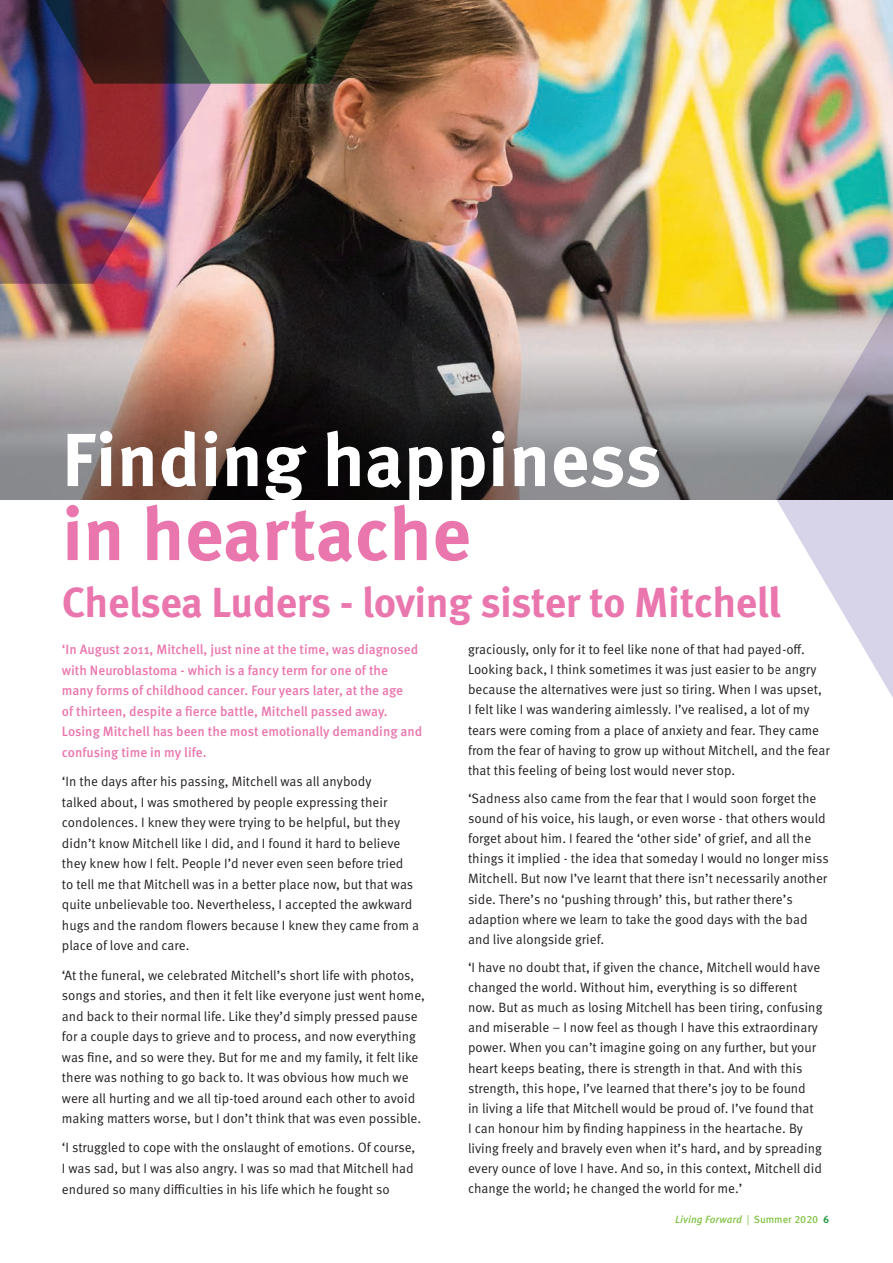
<style>
.page{position:relative;width:893px;height:1263px;background:#fff}
.page>*{position:absolute;margin:0;border:0;box-sizing:border-box;transform-origin:0 0}
.LivingF_Body_copy{font:700 75px/74.1px "Meta OT";color:#fff}
.LivingF_Body_copy-2{font:700 42px "Meta OT";letter-spacing:-.015em;color:#ea76ae}
.LivingF_Body_copy-3{font:13.5px/20.1px "Meta OT Norm";color:#231f20}
.LivingF_Body_copy-4{font:500 13.5px/20.5px "Meta OT";color:#ea76ae}
.t1{font:italic 500 10.5px "Meta OT";color:#83c447}
.s1{color:#ea76ae}
.s2{font-family:"Meta OT Norm";font-weight:400;font-style:normal}
.s3{font-style:normal}
.s4{font-weight:700;font-style:normal;color:#2b9b46}
</style>
<div class="page">
<img style="left:211px;top:0;width:682px;height:261px">
<img style="left:0;top:261px;width:893px;height:238px">
<img style="left:0;top:84px;width:211px;height:200px">
<svg style="left:776px;top:299px;width:117px;height:399px"></svg>
<img style="left:0;top:0;width:446px;height:84px">
<p class="LivingF_Body_copy" style="left:62px;top:425px;width:601px">Finding happiness <span class="s1">in heartache</span></p>
<p class="LivingF_Body_copy-2" style="left:62px;top:578px;width:720px">Chelsea Luders - loving sister to Mitchell</p>
<p class="LivingF_Body_copy-4" style="left:62px;top:639px;width:362px">‘In August 2011, Mitchell, just nine at the time, was diagnosed with Neuroblastoma - which is a fancy term for one of the many forms of childhood cancer. Four years later, at the age<br>of thirteen, despite a fierce battle, Mitchell passed away.<br>Losing Mitchell has been the most emotionally demanding and confusing time in my life.</p>
<p class="LivingF_Body_copy-3" style="left:62px;top:771px;width:359px;line-height:20.5px">‘In the days after his passing, Mitchell was all anybody<br>talked about, I was smothered by people expressing their condolences. I knew they were trying to be helpful, but they didn’t know Mitchell like I did, and I found it hard to believe they knew how I felt. People I’d never even seen before tried<br>to tell me that Mitchell was in a better place now, but that was quite unbelievable too. Nevertheless, I accepted the awkward hugs and the random flowers because I knew they came from a place of love and care.</p>
<p class="LivingF_Body_copy-3" style="left:62px;top:965px;width:365px;line-height:20.5px">‘At the funeral, we celebrated Mitchell’s short life with photos, songs and stories, and then it felt like everyone just went home, and back to their normal life. Like they’d simply pressed pause for a couple days to grieve and to process, and now everything was fine, and so were they. But for me and my family, it felt like there was nothing to go back to. It was obvious how much we were all hurting and we all tip-toed around each other to avoid making matters worse, but I don’t think that was even possible.</p>
<p class="LivingF_Body_copy-3" style="left:62px;top:1138px;width:355px;line-height:20.5px">‘I struggled to cope with the onslaught of emotions. Of course,<br>I was sad, but I was also angry. I was so mad that Mitchell had endured so many difficulties in his life which he fought so</p>
<p class="LivingF_Body_copy-3" style="left:468px;top:640px;width:363px">graciously, only for it to feel like none of that had payed-off.<br>Looking back, I think sometimes it was just easier to be angry because the alternatives were just so tiring. When I was upset,<br>I felt like I was wandering aimlessly. I’ve realised, a lot of my tears were coming from a place of anxiety and fear. They came from the fear of having to grow up without Mitchell, and the fear that this feeling of being lost would never stop.</p>
<p class="LivingF_Body_copy-3" style="left:468px;top:789px;width:362px">‘Sadness also came from the fear that I would soon forget the sound of his voice, his laugh, or even worse - that others would forget about him. I feared the ‘other side’ of grief, and all the things it implied - the idea that someday I would no longer miss Mitchell. But now I’ve learnt that there isn’t necessarily another side. There’s no ‘pushing through’ this, but rather there’s adaption where we learn to take the good days with the bad and live alongside grief.</p>
<p class="LivingF_Body_copy-3" style="left:468px;top:958px;width:356px">‘I have no doubt that, if given the chance, Mitchell would have changed the world. Without him, everything is so different now. But as much as losing Mitchell has been tiring, confusing and miserable – I now feel as though I have this extraordinary power. When you can’t imagine going on any further, but your heart keeps beating, there is strength in that. And with this strength, this hope, I’ve learned that there’s joy to be found<br>in living a life that Mitchell would be proud of. I’ve found that<br>I can honour him by finding happiness in the heartache. By living freely and bravely even when it’s hard, and by spreading every ounce of love I have. And so, in this context, Mitchell did change the world; he changed the world for me.’</p>
<p class="t1" style="left:675px;top:1212px;width:155px">Living Forward <span class="s2">|</span> <span class="s3">Summer 2020</span> <span class="s4">6</span></p>
</div>
